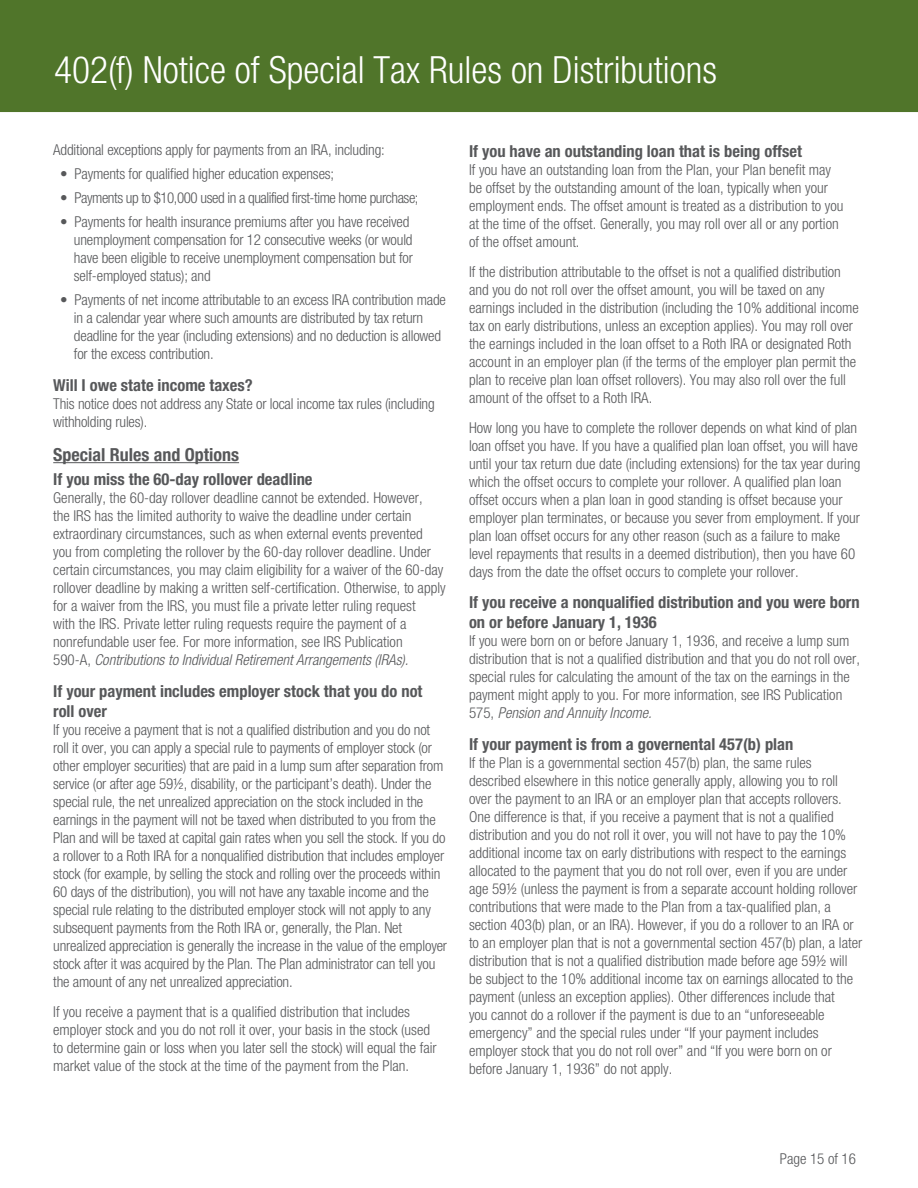
<style>
.page{position:relative;width:918px;height:1188px;background:#fff}
.page>*{position:absolute;margin:0;border:0;box-sizing:border-box;transform-origin:0 0}
.t1{font:300 condensed 37.5px "Helvetica Neue LT Std";color:#fff}
.t2{font:700 condensed 18px "Helvetica Neue LT Std";color:#57585a}
.t3{font:700 condensed 16.5px/19.8px "Helvetica Neue LT Std";color:#57585a}
.t4{font:300 condensed 15px/18px "Helvetica Neue LT Std";color:#57585a}
.t5{font:300 condensed 15px "Helvetica Neue LT Std";letter-spacing:-.03em;color:#57585a}
.s1{font-style:italic}
</style>
<div class="page">
<hr style="left:53px;top:462px;width:186px;height:1px;background:#57585a">
<div style="left:0;top:0;width:918px;height:112px;background:#50752a"></div>
<p class="t1" style="left:54px;top:48px;width:665px">402(f) Notice of Special Tax Rules on Distributions</p>
<p class="t4" style="left:53px;top:141px;width:333px">Additional exceptions apply for payments from an IRA, including:</p>
<p class="t4" style="left:60px;top:165px;width:276px">• Payments for qualified higher education expenses;</p>
<p class="t5" style="left:60px;top:190px;width:360px">• Payments up to $10,000 used in a qualified first-time home purchase;</p>
<p class="t4" style="left:74px;top:213px;width:341px;text-indent:-14px">• Payments for health insurance premiums after you have received unemployment compensation for 12 consecutive weeks (or would have been eligible to receive unemployment compensation but for</p>
<p class="t4" style="left:74px;top:267px;width:138px">self-employed status); and</p>
<p class="t4" style="left:74px;top:291px;width:374px;text-indent:-14px">• Payments of net income attributable to an excess IRA contribution made in a calendar year where such amounts are distributed by tax return deadline for the year (including extensions) and no deduction is allowed</p>
<p class="t4" style="left:74px;top:345px;width:141px">for the excess contribution.</p>
<p class="t3" style="left:53px;top:375px;width:201px">Will I owe state income taxes?</p>
<p class="t4" style="left:53px;top:395px;width:383px">This notice does not address any State or local income tax rules (including withholding rules).</p>
<p class="t2" style="left:53px;top:444px;width:187px">Special Rules and Options</p>
<p class="t3" style="left:53px;top:469px;width:261px">If you miss the 60-day rollover deadline</p>
<p class="t4" style="left:53px;top:489px;width:394px">Generally, the 60-day rollover deadline cannot be extended. However,<br>the IRS has the limited authority to waive the deadline under certain extraordinary circumstances, such as when external events prevented<br>you from completing the rollover by the 60-day rollover deadline. Under certain circumstances, you may claim eligibility for a waiver of the 60-day rollover deadline by making a written self-certification. Otherwise, to apply for a waiver from the IRS, you must file a private letter ruling request<br>with the IRS. Private letter ruling requests require the payment of a nonrefundable user fee. For more information, see IRS Publication<br>590-A, <span class="s1">Contributions to Individual Retirement Arrangements (IRAs).</span></p>
<p class="t3" style="left:53px;top:681px;width:371px">If your payment includes employer stock that you do not roll over</p>
<p class="t4" style="left:53px;top:720px;width:395px">If you receive a payment that is not a qualified distribution and you do not roll it over, you can apply a special rule to payments of employer stock (or other employer securities) that are paid in a lump sum after separation from service (or after age 59½, disability, or the participant’s death). Under the special rule, the net unrealized appreciation on the stock included in the earnings in the payment will not be taxed when distributed to you from the Plan and will be taxed at capital gain rates when you sell the stock. If you do a rollover to a Roth IRA for a nonqualified distribution that includes employer stock (for example, by selling the stock and rolling over the proceeds within 60 days of the distribution), you will not have any taxable income and the special rule relating to the distributed employer stock will not apply to any subsequent payments from the Roth IRA or, generally, the Plan. Net unrealized appreciation is generally the increase in the value of the employer stock after it was acquired by the Plan. The Plan administrator can tell you the amount of any net unrealized appreciation.</p>
<p class="t4" style="left:53px;top:1002px;width:385px">If you receive a payment that is a qualified distribution that includes employer stock and you do not roll it over, your basis in the stock (used to determine gain or loss when you later sell the stock) will equal the fair market value of the stock at the time of the payment from the Plan.</p>
<p class="t3" style="left:469px;top:141px;width:334px">If you have an outstanding loan that is being offset</p>
<p class="t4" style="left:469px;top:160px;width:376px">If you have an outstanding loan from the Plan, your Plan benefit may be offset by the outstanding amount of the loan, typically when your employment ends. The offset amount is treated as a distribution to you at the time of the offset. Generally, you may roll over all or any portion of the offset amount.</p>
<p class="t4" style="left:469px;top:262px;width:391px">If the distribution attributable to the offset is not a qualified distribution and you do not roll over the offset amount, you will be taxed on any earnings included in the distribution (including the 10% additional income tax on early distributions, unless an exception applies). You may roll over the earnings included in the loan offset to a Roth IRA or designated Roth account in an employer plan (if the terms of the employer plan permit the plan to receive plan loan offset rollovers). You may also roll over the full amount of the offset to a Roth IRA.</p>
<p class="t4" style="left:469px;top:418px;width:393px">How long you have to complete the rollover depends on what kind of plan loan offset you have. If you have a qualified plan loan offset, you will have until your tax return due date (including extensions) for the tax year during which the offset occurs to complete your rollover. A qualified plan loan offset occurs when a plan loan in good standing is offset because your employer plan terminates, or because you sever from employment. If your plan loan offset occurs for any other reason (such as a failure to make level repayments that results in a deemed distribution), then you have 60 days from the date the offset occurs to complete your rollover.</p>
<p class="t3" style="left:469px;top:592px;width:392px">If you receive a nonqualified distribution and you were born on or before January 1, 1936</p>
<p class="t4" style="left:469px;top:632px;width:392px">If you were born on or before January 1, 1936, and receive a lump sum distribution that is not a qualified distribution and that you do not roll over, special rules for calculating the amount of the tax on the earnings in the payment might apply to you. For more information, see IRS Publication 575, <span class="s1">Pension and Annuity Income.</span></p>
<p class="t3" style="left:469px;top:734px;width:326px">If your payment is from a governental 457(b) plan</p>
<p class="t4" style="left:469px;top:754px;width:395px">If the Plan is a governmental section 457(b) plan, the same rules described elsewhere in this notice generally apply, allowing you to roll over the payment to an IRA or an employer plan that accepts rollovers.<br>One difference is that, if you receive a payment that is not a qualified distribution and you do not roll it over, you will not have to pay the 10% additional income tax on early distributions with respect to the earnings allocated to the payment that you do not roll over, even if you are under age 59½ (unless the payment is from a separate account holding rollover contributions that were made to the Plan from a tax-qualified plan, a section 403(b) plan, or an IRA). However, if you do a rollover to an IRA or to an employer plan that is not a governmental section 457(b) plan, a later distribution that is not a qualified distribution made before age 59½ will be subject to the 10% additional income tax on earnings allocated to the payment (unless an exception applies). Other differences include that<br>you cannot do a rollover if the payment is due to an “unforeseeable emergency” and the special rules under “If your payment includes employer stock that you do not roll over” and “If you were born on or before January 1, 1936” do not apply.</p>
<p class="t4" style="left:780px;top:1150px;width:78px">Page 15 of 16</p>
</div>
